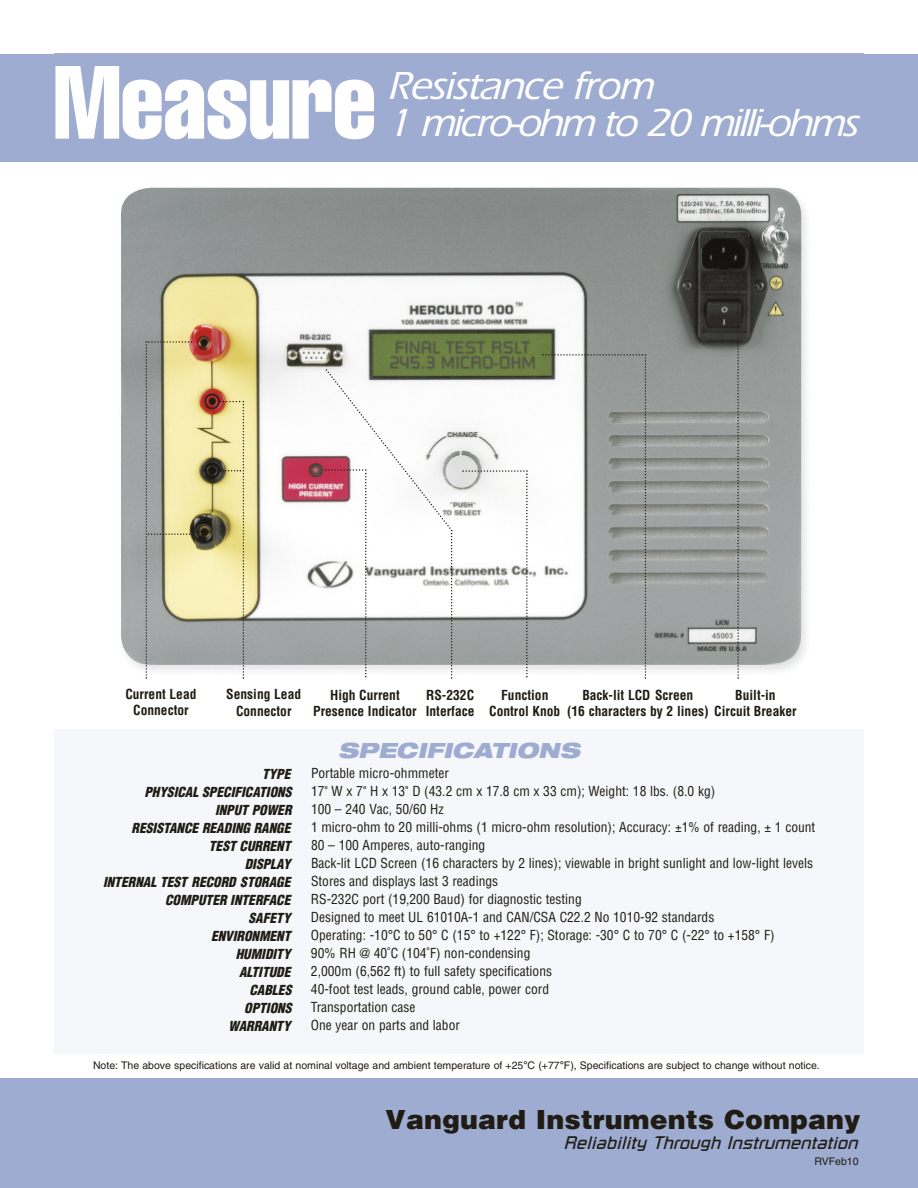
<style>
.page{position:relative;width:918px;height:1188px;background:#fff}
.page>*{position:absolute;margin:0;border:0;box-sizing:border-box;transform-origin:0 0}
.t1{font:extra-condensed 102px "Helvetica";letter-spacing:-.01em;color:#fff}
.t2{font:italic 500 40.5px/37.5px "Itc Eras";color:#fff}
.t3{font:900 27px "Helvetica";color:#201c14}
.t4{font:italic 900 expanded 21px "Helvetica Neue";color:#9eacd1}
.t5{font:italic 18px "Russell Square";color:#201c14}
.t6{font:condensed 13.5px/18px "Helvetica";color:#201c14}
.t7{font:italic 900 condensed 13.5px/18px "Helvetica";color:#201c14;text-align:right}
.t8{font:700 condensed 13.5px/16.2px "Helvetica";color:#201c14;text-align:center}
.t9{font:10.5px "Helvetica";color:#201c14}
.s1{font-stretch:condensed}
</style>
<div class="page">
<div style="left:0;top:1078px;width:918px;height:110px;background:#9eacd1"></div>
<img style="left:121px;top:187px;width:685px;height:492px">
<div style="left:54px;top:729px;width:810px;height:325px;background:#f5f7fa"></div>
<hr style="left:54px;top:53px;width:810px;height:2px;background:#958eba">
<svg style="left:737px;top:291px;width:2px;height:388px"></svg>
<div style="left:0;top:54px;width:918px;height:108px;background:#9eacd1"></div>
<svg style="left:146px;top:341px;width:47px;height:338px;background:#c6c2a3"></svg>
<svg style="left:219px;top:401px;width:25px;height:278px;background:#d6ce9d"></svg>
<svg style="left:325px;top:369px;width:129px;height:310px"></svg>
<svg style="left:462px;top:470px;width:66px;height:207px"></svg>
<svg style="left:542px;top:354px;width:104px;height:325px"></svg>
<h1 class="t1" style="left:53px;top:66px;width:324px">Measure</h1>
<h2 class="t2" style="left:387px;top:71px;width:480px">Resistance from<br>1 micro-ohm to 20 milli-ohms</h2>
<p class="t8" style="left:125px;top:687px;width:73px">Current Lead<br>Connector</p>
<p class="t8" style="left:226px;top:687px;width:76px">Sensing Lead<br>Connector</p>
<p class="t8" style="left:313px;top:687px;width:105px">High Current<br>Presence Indicator</p>
<p class="t8" style="left:489px;top:687px;width:73px">Function<br>Control Knob</p>
<p class="t8" style="left:567px;top:687px;width:231px;line-height:16.6px;text-align:left;text-indent:168px">Built-in (16 characters by 2 lines) Circuit Breaker</p>
<p class="t8" style="left:426px;top:687px;width:50px;text-align:left">RS-232C<br>Interface</p>
<p class="t8" style="left:582px;top:687px;width:112px">Back-lit LCD Screen</p>
<h3 class="t4" style="left:338px;top:742px;width:243px">SPECIFICATIONS</h3>
<p class="t6" style="left:311px;top:764px;width:506px">Portable micro-ohmmeter<br>17" W x 7" H x 13" D (43.2 cm x 17.8 cm x 33 cm); Weight: 18 lbs. (8.0 kg)<br>100 – 240 Vac, 50/60 Hz<br>1 micro-ohm to 20 milli-ohms (1 micro-ohm resolution); Accuracy: ±1% of reading, ± 1 count 80 – 100 Amperes, auto-ranging<br>Back-lit LCD Screen (16 characters by 2 lines); viewable in bright sunlight and low-light levels Stores and displays last 3 readings<br>RS-232C port (19,200 Baud) for diagnostic testing<br>Designed to meet UL 61010A-1 and CAN/CSA C22.2 No 1010-92 standards<br>Operating: -10°C to 50° C (15° to +122° F); Storage: -30° C to 70° C (-22° to +158° F)<br>90% RH @ 40˚C (104˚F) non-condensing<br>2,000m (6,562 ft) to full safety specifications<br>40-foot test leads, ground cable, power cord<br>Transportation case<br>One year on parts and labor</p>
<p class="t7" style="left:103px;top:765px;width:190px">TYPE<br>PHYSICAL SPECIFICATIONS<br>INPUT POWER<br>RESISTANCE READING RANGE<br>TEST CURRENT<br>DISPLAY<br>INTERNAL TEST RECORD STORAGE<br>COMPUTER INTERFACE<br>SAFETY<br>ENVIRONMENT<br>HUMIDITY<br>ALTITUDE<br>CABLES<br>OPTIONS<br>WARRANTY</p>
<p class="t9" style="left:93px;top:1062px;width:728px">Note: The above specifications are valid at nominal voltage and ambient temperature of +25<span class="s1">°</span>C (+77<span class="s1">°</span>F), Specifications are subject to change without notice.</p>
<h3 class="t3" style="left:385px;top:1100px;width:477px">Vanguard Instruments Company</h3>
<h3 class="t5" style="left:564px;top:1136px;width:295px">Reliability Through Instrumentation</h3>
<p class="t9" style="left:814px;top:1157px;width:46px">RVFeb10</p>
</div>
